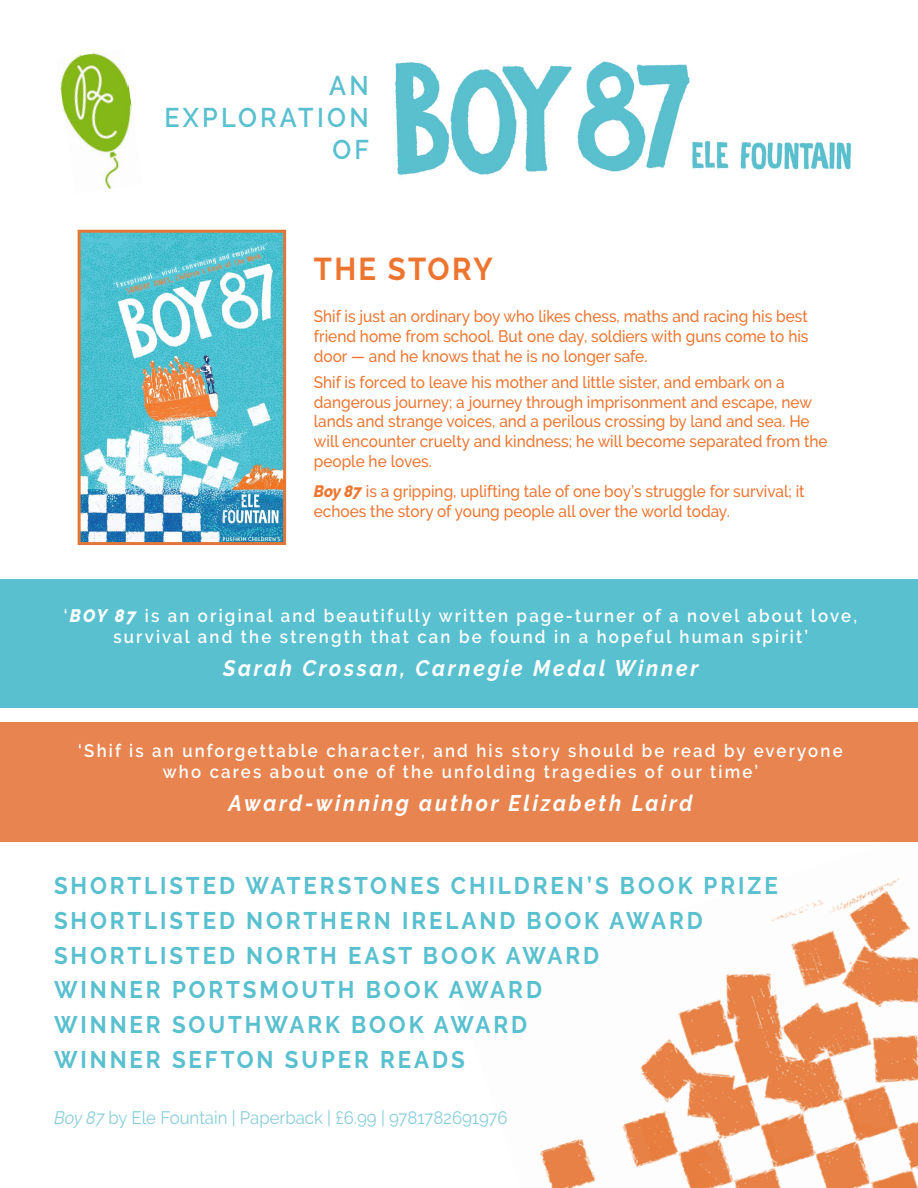
<style>
.page{position:relative;width:918px;height:1188px;background:#fff}
.page>*{position:absolute;margin:0;border:0;box-sizing:border-box;transform-origin:0 0}
.t1{font:700 31.5px "Raleway";letter-spacing:.08em;color:#ee7530;scale:.93 1}
.t2{font:600 27px/32.4px "Raleway";letter-spacing:.13em;color:#59c0cf;text-align:right;scale:.93 1}
.t3{font:700 24px/34.8px "Raleway";letter-spacing:.13em;color:#59c0cf;scale:.93 1}
.t4{font:italic 700 22.5px "Raleway";letter-spacing:.13em;color:#fff;scale:.93 1}
.t5{font:600 18px/21.6px "Raleway";letter-spacing:.13em;color:#fff;text-align:center;scale:.93 1}
.t6{font:18px "Raleway";color:#87cdd9;scale:.93 1}
.t7{font:500 16.5px/19.8px "Raleway";color:#ee7530;scale:.93 1}
.s1{font-weight:800;font-style:italic}
.s2{font-style:italic}
</style>
<div class="page">
<img style="left:454px;top:841px;width:464px;height:347px">
<img style="left:394px;top:61px;width:296px;height:115px">
<img style="left:684px;top:133px;width:168px;height:43px">
<img style="left:82px;top:234px;width:200px;height:307px">
<div style="left:78px;top:230px;width:208px;height:315px;border:3px solid #e37737"></div>
<div style="left:0;top:722px;width:918px;height:119px;background:#e8844f"></div>
<div style="left:0;top:579px;width:918px;height:129px;background:#59c0cf"></div>
<img style="left:60px;top:53px;width:72px;height:136px">
<h2 class="t2" style="left:164px;top:69px;width:222px">AN<br>EXPLORATION<br>OF</h2>
<h1 class="t1" style="left:314px;top:251px;width:194px">THE STORY</h1>
<p class="t7" style="left:314px;top:307px;width:533px;text-align:justify">Shif is just an ordinary boy who likes chess, maths and racing his best friend home from school. But one day, soldiers with guns come to his door — and he knows that he is no longer safe.</p>
<p class="t7" style="left:314px;top:372px;width:554px">Shif is forced to leave his mother and little sister, and embark on a dangerous journey; a journey through imprisonment and escape, new lands and strange voices, and a perilous crossing by land and sea. He will encounter cruelty and kindness; he will become separated from the people he loves.</p>
<p class="t7" style="left:314px;top:482px;width:529px"><span class="s1">Boy 87</span> is a gripping, uplifting tale of one boy’s struggle for survival; it echoes the story of young people all over the world today.</p>
<p class="t5" style="left:64px;top:605px;width:854px">‘<span class="s1">BOY 87</span> is an original and beautifully written page-turner of a novel about love, survival and the strength that can be found in a hopeful human spirit’</p>
<h3 class="t4" style="left:223px;top:655px;width:513px">Sarah Crossan, Carnegie Medal Winner</h3>
<p class="t5" style="left:78px;top:740px;width:823px">‘Shif is an unforgettable character, and his story should be read by everyone who cares about one of the unfolding tragedies of our time’</p>
<h3 class="t4" style="left:229px;top:790px;width:500px">Award-winning author Elizabeth Laird</h3>
<h3 class="t3" style="left:54px;top:868px;width:780px">SHORTLISTED WATERSTONES CHILDREN’S BOOK PRIZE SHORTLISTED NORTHERN IRELAND BOOK AWARD SHORTLISTED NORTH EAST BOOK AWARD<br>WINNER PORTSMOUTH BOOK AWARD<br>WINNER SOUTHWARK BOOK AWARD<br>WINNER SEFTON SUPER READS</h3>
<p class="t6" style="left:54px;top:1107px;width:489px"><span class="s2">Boy 87</span> by Ele Fountain | Paperback | £6.99 | 9781782691976</p>
</div>
